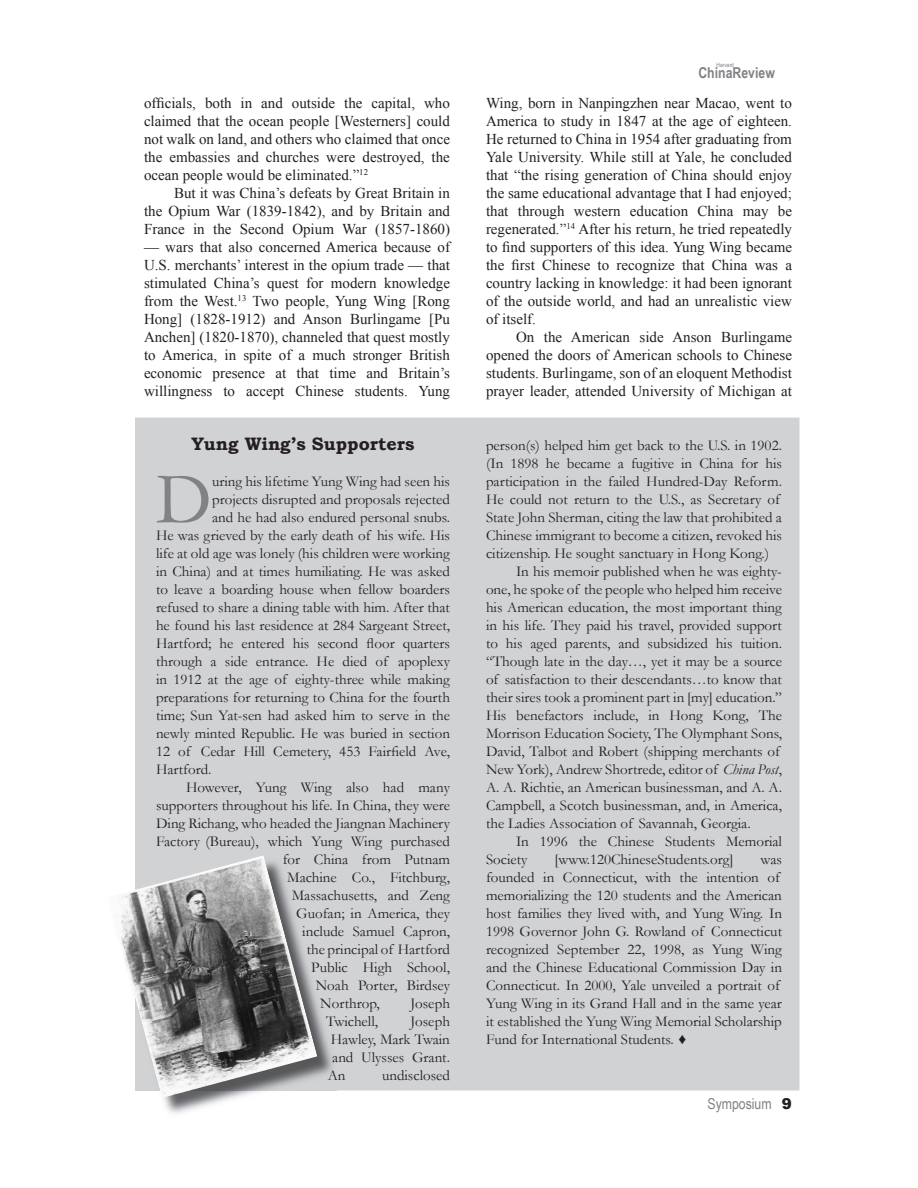
<style>
.page{position:relative;width:918px;height:1188px;background:#fff}
.page>*{position:absolute;margin:0;border:0;box-sizing:border-box;transform-origin:0 0}
.t1{font:72.75px "Garamond";color:#808285}
.t2{font:700 18px "Bookman Old Style";color:#231f20}
.t3{font:15px/18px "Garamond";color:#231f20}
.t4{font:15px/18px "Times New Roman";color:#231f20;text-align:justify}
.t5{font:700 15px "Arial Narrow";color:#808285}
.t6{font:15px "Arial Narrow";color:#808285}
.t7{font:6px "Arial Narrow";color:#808285}
.s1{font-style:italic}
.s2{font-family:"Arial";font-weight:900;color:#231f20}
</style>
<div class="page">
<div style="left:135px;top:418px;width:664px;height:673px;background:#d1d2d4"></div>
<img style="left:163px;top:1098px;width:71px;height:16px">
<img style="left:317px;top:857px;width:20px;height:234px">
<img style="left:121px;top:855px;width:196px;height:243px">
<p class="t4" style="left:144px;top:94px;width:308px">officials, both in and outside the capital, who claimed that the ocean people [Westerners] could not walk on land, and others who claimed that once the embassies and churches were destroyed, the ocean people would be eliminated.”<sup>12</sup></p>
<p class="t4" style="left:144px;top:184px;width:308px;text-indent:30px">But it was China’s defeats by Great Britain in the Opium War (1839-1842), and by Britain and France in the Second Opium War (1857-1860)</p>
<p class="t4" style="left:144px;top:238px;width:308px">— wars that also concerned America because of U.S. merchants’ interest in the opium trade — that stimulated China’s quest for modern knowledge from the West.<sup>13</sup> Two people, Yung Wing [Rong Hong] (1828-1912) and Anson Burlingame [Pu Anchen] (1820-1870), channeled that quest mostly to America, in spite of a much stronger British economic presence at that time and Britain’s willingness to accept Chinese students. Yung</p>
<p class="t2" style="left:191px;top:431px;width:225px">Yung Wing’s Supporters</p>
<h1 class="t1" style="left:156px;top:450px;width:58px">D</h1>
<p class="t3" style="left:212px;top:472px;width:239px">uring his lifetime Yung Wing had seen his</p>
<p class="t3" style="left:212px;top:490px;width:239px">projects disrupted and proposals rejected</p>
<p class="t3" style="left:212px;top:508px;width:239px">and he had also endured personal snubs.</p>
<p class="t3" style="left:156px;top:526px;width:295px">He was grieved by the early death of his wife. His</p>
<p class="t3" style="left:156px;top:544px;width:296px">life at old age was lonely (his children were working</p>
<p class="t3" style="left:156px;top:562px;width:295px">in China) and at times humiliating. He was asked</p>
<p class="t3" style="left:156px;top:580px;width:295px">to leave a boarding house when fellow boarders</p>
<p class="t3" style="left:156px;top:598px;width:295px">refused to share a dining table with him. After that</p>
<p class="t3" style="left:156px;top:616px;width:296px">he found his last residence at 284 Sargeant Street,</p>
<p class="t3" style="left:156px;top:634px;width:296px">Hartford; he entered his second floor quarters</p>
<p class="t3" style="left:156px;top:652px;width:295px">through a side entrance. He died of apoplexy</p>
<p class="t3" style="left:156px;top:670px;width:295px">in 1912 at the age of eighty-three while making</p>
<p class="t3" style="left:156px;top:688px;width:295px">preparations for returning to China for the fourth</p>
<p class="t3" style="left:156px;top:706px;width:296px">time; Sun Yat-sen had asked him to serve in the</p>
<p class="t3" style="left:156px;top:724px;width:296px">newly minted Republic. He was buried in section</p>
<p class="t3" style="left:156px;top:742px;width:295px">12 of Cedar Hill Cemetery, 453 Fairfield Ave,</p>
<p class="t3" style="left:156px;top:760px;width:57px">Hartford.</p>
<p class="t3" style="left:186px;top:778px;width:265px">However, Yung Wing also had many</p>
<p class="t3" style="left:156px;top:796px;width:295px">supporters throughout his life. In China, they were</p>
<p class="t3" style="left:156px;top:814px;width:295px">Ding Richang, who headed the Jiangnan Machinery</p>
<p class="t3" style="left:156px;top:832px;width:295px">Factory (Bureau), which Yung Wing purchased</p>
<p class="t3" style="left:283px;top:850px;width:169px">for China from Putnam</p>
<p class="t3" style="left:287px;top:868px;width:164px">Machine Co., Fitchburg,</p>
<p class="t3" style="left:292px;top:886px;width:160px">Massachusetts, and Zeng</p>
<p class="t3" style="left:296px;top:904px;width:155px">Guofan; in America, they</p>
<p class="t3" style="left:302px;top:922px;width:149px">include Samuel Capron,</p>
<p class="t3" style="left:307px;top:940px;width:145px">the principal of Hartford</p>
<p class="t3" style="left:311px;top:958px;width:140px">Public High School,</p>
<p class="t3" style="left:316px;top:976px;width:136px">Noah Porter, Birdsey</p>
<p class="t3" style="left:320px;top:994px;width:61px">Northrop,</p>
<p class="t3" style="left:411px;top:994px;width:41px">Joseph</p>
<p class="t3" style="left:326px;top:1012px;width:53px">Twichell,</p>
<p class="t3" style="left:411px;top:1012px;width:41px">Joseph</p>
<p class="t3" style="left:331px;top:1030px;width:121px">Hawley, Mark Twain</p>
<p class="t3" style="left:332px;top:1048px;width:119px">and Ulysses Grant.</p>
<p class="t3" style="left:328px;top:1066px;width:19px">An</p>
<p class="t3" style="left:382px;top:1066px;width:69px">undisclosed</p>
<p class="t7" style="left:717px;top:61px;width:19px">Harvard</p>
<p class="t5" style="left:698px;top:61px;width:78px">ChinaReview</p>
<p class="t4" style="left:486px;top:94px;width:308px">Wing, born in Nanpingzhen near Macao, went to America to study in 1847 at the age of eighteen.<br>He returned to China in 1954 after graduating from Yale University. While still at Yale, he concluded that “the rising generation of China should enjoy the same educational advantage that I had enjoyed; that through western education China may be regenerated.”<sup>14</sup> After his return, he tried repeatedly to find supporters of this idea. Yung Wing became the first Chinese to recognize that China was a country lacking in knowledge: it had been ignorant of the outside world, and had an unrealistic view of itself.</p>
<p class="t4" style="left:486px;top:328px;width:308px;text-indent:30px">On the American side Anson Burlingame opened the doors of American schools to Chinese students. Burlingame, son of an eloquent Methodist prayer leader, attended University of Michigan at</p>
<p class="t3" style="left:486px;top:436px;width:298px">person(s) helped him get back to the U.S. in 1902.</p>
<p class="t3" style="left:486px;top:454px;width:298px">(In 1898 he became a fugitive in China for his</p>
<p class="t3" style="left:486px;top:472px;width:298px">participation in the failed Hundred-Day Reform.</p>
<p class="t3" style="left:486px;top:490px;width:296px">He could not return to the U.S., as Secretary of</p>
<p class="t3" style="left:486px;top:508px;width:297px">State John Sherman, citing the law that prohibited a</p>
<p class="t3" style="left:486px;top:526px;width:297px">Chinese immigrant to become a citizen, revoked his</p>
<p class="t3" style="left:486px;top:544px;width:285px">citizenship. He sought sanctuary in Hong Kong.)</p>
<p class="t3" style="left:516px;top:562px;width:268px">In his memoir published when he was eighty-</p>
<p class="t3" style="left:486px;top:580px;width:298px">one, he spoke of the people who helped him receive</p>
<p class="t3" style="left:486px;top:598px;width:298px">his American education, the most important thing</p>
<p class="t3" style="left:486px;top:616px;width:297px">in his life. They paid his travel, provided support</p>
<p class="t3" style="left:486px;top:634px;width:297px">to his aged parents, and subsidized his tuition.</p>
<p class="t3" style="left:486px;top:652px;width:297px">“Though late in the day…, yet it may be a source</p>
<p class="t3" style="left:486px;top:670px;width:298px">of satisfaction to their descendants…to know that</p>
<p class="t3" style="left:486px;top:688px;width:297px">their sires took a prominent part in [my] education.”</p>
<p class="t3" style="left:486px;top:706px;width:298px">His benefactors include, in Hong Kong, The</p>
<p class="t3" style="left:486px;top:724px;width:297px">Morrison Education Society, The Olymphant Sons,</p>
<p class="t3" style="left:486px;top:742px;width:296px">David, Talbot and Robert (shipping merchants of</p>
<p class="t3" style="left:486px;top:760px;width:298px">New York), Andrew Shortrede, editor of <span class="s1">China Post</span>,</p>
<p class="t3" style="left:486px;top:778px;width:297px">A. A. Richtie, an American businessman, and A. A.</p>
<p class="t3" style="left:486px;top:796px;width:298px">Campbell, a Scotch businessman, and, in America,</p>
<p class="t3" style="left:486px;top:814px;width:266px">the Ladies Association of Savannah, Georgia.</p>
<p class="t3" style="left:516px;top:832px;width:267px">In 1996 the Chinese Students Memorial</p>
<p class="t3" style="left:486px;top:850px;width:43px">Society</p>
<p class="t3" style="left:554px;top:850px;width:181px">[www.120ChineseStudents.org]</p>
<p class="t3" style="left:486px;top:850px;width:298px;text-indent:275px">was founded in Connecticut, with the intention of memorializing the 120 students and the American host families they lived with, and Yung Wing. In 1998 Governor John G. Rowland of Connecticut recognized September 22, 1998, as Yung Wing and the Chinese Educational Commission Day in Connecticut. In 2000, Yale unveiled a portrait of Yung Wing in its Grand Hall and in the same year it established the Yung Wing Memorial Scholarship Fund for International Students. ♦</p>
<p class="t6" style="left:707px;top:1093px;width:86px">Symposium <span class="s2">9</span></p>
</div>
